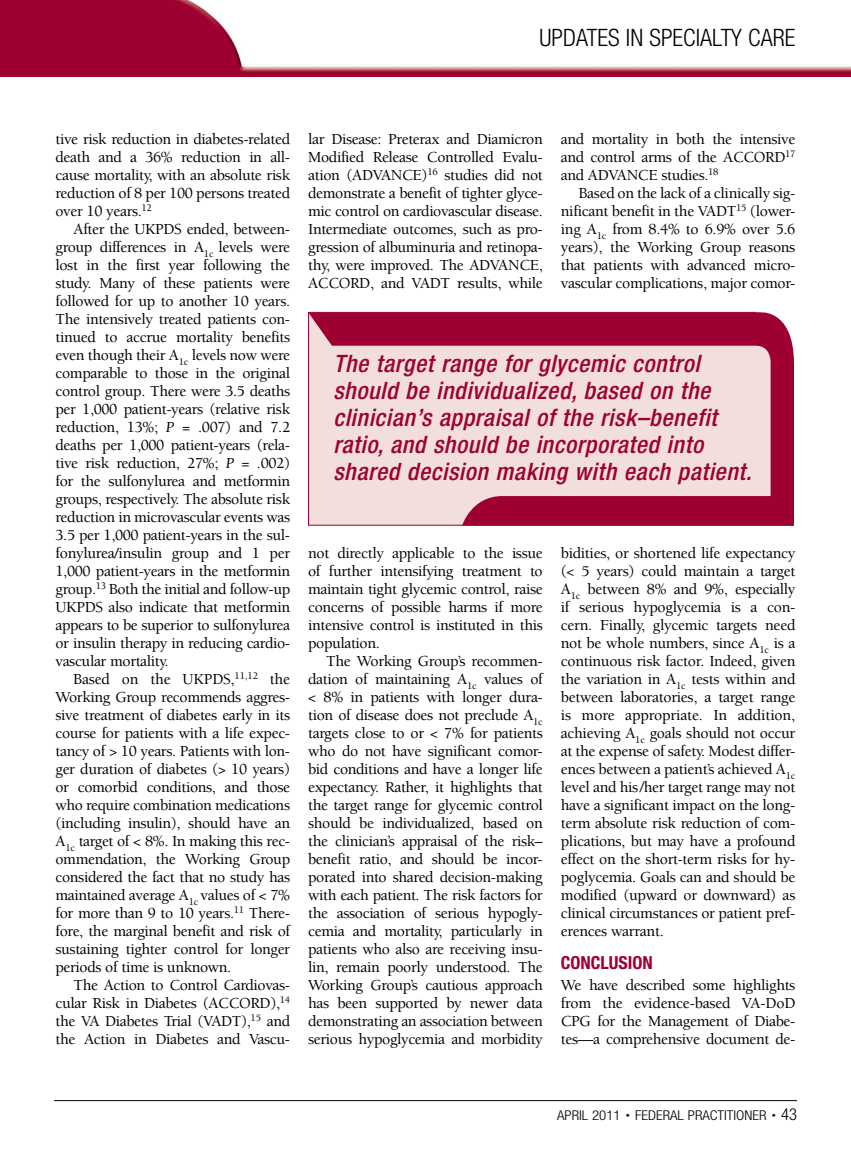
<style>
.page{position:relative;width:851px;height:1161px;background:#fff}
.page>*{position:absolute;margin:0;border:0;box-sizing:border-box;transform-origin:0 0}
.callout{font:italic 500 condensed 24px/27px "Helvetica Neue LT Std";letter-spacing:.025em;color:#9e0032}
.t1{font:300 condensed 24px "Helvetica Neue LT Std";color:#000}
.AIG_H2{font:700 condensed 18px "Helvetica Neue LT Std";color:#9e0032}
.t1-2{font:500 15.75px/18px "Berkeley Std";letter-spacing:-.025em;color:#000;text-align:justify}
.t2{font:500 15.75px/18px "Berkeley Std";letter-spacing:-.025em;color:#000;text-align:justify}
.None-2{font:300 condensed 13.5px "Helvetica Neue LT Std";color:#000;scale:1.1 1}
.s1{font-weight:400;font-style:italic}
.s2{font-size:7.5px}
.s3{font-size:16.5px}
</style>
<div class="page">
<img style="left:0;top:0;width:850px;height:77px">
<hr style="left:54px;top:1100px;width:742px;height:1px;background:#000">
<svg style="left:308px;top:311px;width:485px;height:215px;background:#daa0ab"></svg>
<h1 class="t1" style="left:539px;top:23px;width:257px">UPDATES IN SPECIALTY CARE</h1>
<p class="t1-2" style="left:56px;top:130px;width:236px">tive risk reduction in diabetes-related death and a 36% reduction in all&shy;cause mortality, with an absolute risk reduction of 8 per 100 persons treated over 10 years.<sup>12</sup></p>
<p class="t1-2" style="left:56px;top:220px;width:236px;text-indent:18px">After the UKPDS ended, between&shy;group differences in A<sub>1c</sub> levels were lost in the first year following the study. Many of these patients were followed for up to another 10 years.<br>The intensively treated patients con&shy;tinued to accrue mortality benefits even though their A<sub>1c</sub> levels now were comparable to those in the original control group. There were 3.5 deaths per 1,000 patient-years (relative risk reduction, 13%; <span class="s1">P</span> = .007) and 7.2 deaths per 1,000 patient-years (rela&shy;tive risk reduction, 27%; <span class="s1">P</span> = .002) for the sulfonylurea and metformin groups, respectively. The absolute risk reduction in microvascular events was 3.5 per 1,000 patient-years in the sul&shy;fonylurea/insulin group and 1 per 1,000 patient-years in the metformin group.<sup>13</sup> Both the initial and follow-up UKPDS also indicate that metformin appears to be superior to sulfonylurea or insulin therapy in reducing cardio&shy;vascular mortality.</p>
<p class="t1-2" style="left:56px;top:670px;width:236px;text-indent:18px">Based on the UKPDS,<sup>11,12</sup> the Working Group recommends aggres&shy;sive treatment of diabetes early in its course for patients with a life expec&shy;tancy of &gt; 10 years. Patients with lon&shy;ger duration of diabetes (&gt; 10 years) or comorbid conditions, and those who require combination medications (including insulin), should have an A<sub>1c</sub> target of &lt; 8%. In making this rec&shy;ommendation, the Working Group considered the fact that no study has maintained average A<sub>1c</sub> values of &lt; 7% for more than 9 to 10 years.<sup>11</sup> There&shy;fore, the marginal benefit and risk of sustaining tighter control for longer periods of time is unknown.</p>
<p class="t1-2" style="left:56px;top:976px;width:236px;text-indent:18px">The Action to Control Cardiovas&shy;cular Risk in Diabetes (ACCORD),<sup>14 </sup>the VA Diabetes Trial (VADT),<sup>15</sup> and the Action in Diabetes and Vascu-</p>
<p class="t1-2" style="left:308px;top:130px;width:236px">lar Disease: Preterax and Diamicron Modified Release Controlled Evalu&shy;ation (ADVANCE)<sup>16</sup> studies did not demonstrate a benefit of tighter glyce&shy;mic control on cardiovascular disease.<br>Intermediate outcomes, such as pro&shy;gression of albuminuria and retinopa&shy;thy, were improved. The ADVANCE, ACCORD, and VADT results, while</p>
<p class="t1-2" style="left:560px;top:130px;width:236px">and mortality in both the intensive and control arms of the ACCORD<sup>17 </sup>and ADVANCE studies.<sup>18</sup></p>
<p class="t1-2" style="left:560px;top:184px;width:236px;text-indent:18px">Based on the lack of a clinically sig&shy;nificant benefit in the VADT<sup>15</sup> (lower&shy;ing A<sub>1c</sub> from 8.4% to 6.9% over 5.6 years), the Working Group reasons that patients with advanced micro&shy;vascular complications, major comor-</p>
<p class="callout" style="left:333px;top:350px;width:419px">The target range for glycemic control should be individualized, based on the clinician’s appraisal of the risk–benefit ratio, and should be incorporated into shared decision making with each patient.</p>
<p class="t1-2" style="left:308px;top:544px;width:236px">not directly applicable to the issue of further intensifying treatment to maintain tight glycemic control, raise concerns of possible harms if more intensive control is instituted in this population.</p>
<p class="t1-2" style="left:308px;top:652px;width:236px;text-indent:18px">The Working Group’s recommen&shy;dation of maintaining A<sub>1c</sub> values of &lt; 8% in patients with longer dura&shy;tion of disease does not preclude A<sub>1c </sub>targets close to or &lt; 7% for patients who do not have significant comor&shy;bid conditions and have a longer life expectancy. Rather, it highlights that the target range for glycemic control should be individualized, based on the clinician’s appraisal of the risk– benefit ratio, and should be incor&shy;porated into shared decision-making with each patient. The risk factors for the association of serious hypogly&shy;cemia and mortality, particularly in patients who also are receiving insu&shy;lin, remain poorly understood. The Working Group’s cautious approach has been supported by newer data demonstrating an association between serious hypoglycemia and morbidity</p>
<p class="t1-2" style="left:560px;top:544px;width:236px">bidities, or shortened life expectancy (&lt; 5 years) could maintain a target A<sub>1c</sub> between 8% and 9%, especially if serious hypoglycemia is a con&shy;cern. Finally, glycemic targets need not be whole numbers, since A<sub>1c</sub> is a continuous risk factor. Indeed, given the variation in A<sub>1c</sub> tests within and between laboratories, a target range is more appropriate. In addition, achieving A<sub>1c</sub> goals should not occur at the expense of safety. Modest differ&shy;ences between a patient’s achieved A<sub>1c </sub>level and his/her target range may not have a significant impact on the long&shy;term absolute risk reduction of com&shy;plications, but may have a profound effect on the short-term risks for hy&shy;poglycemia. Goals can and should be modified (upward or downward) as clinical circumstances or patient pref&shy;erences warrant.</p>
<p class="AIG_H2" style="left:561px;top:952px;width:94px">CONCLUSION</p>
<p class="t2" style="left:561px;top:976px;width:236px">We have described some highlights from the evidence-based VA-DoD CPG for the Management of Diabe&shy;tes—a comprehensive document de-</p>
<p class="None-2" style="left:557px;top:1108px;width:219px">APRIL 2011 <span class="s2">•</span> FEDERAL PRACTITIONER <span class="s2">•</span> <span class="s3">43</span></p>
</div>
